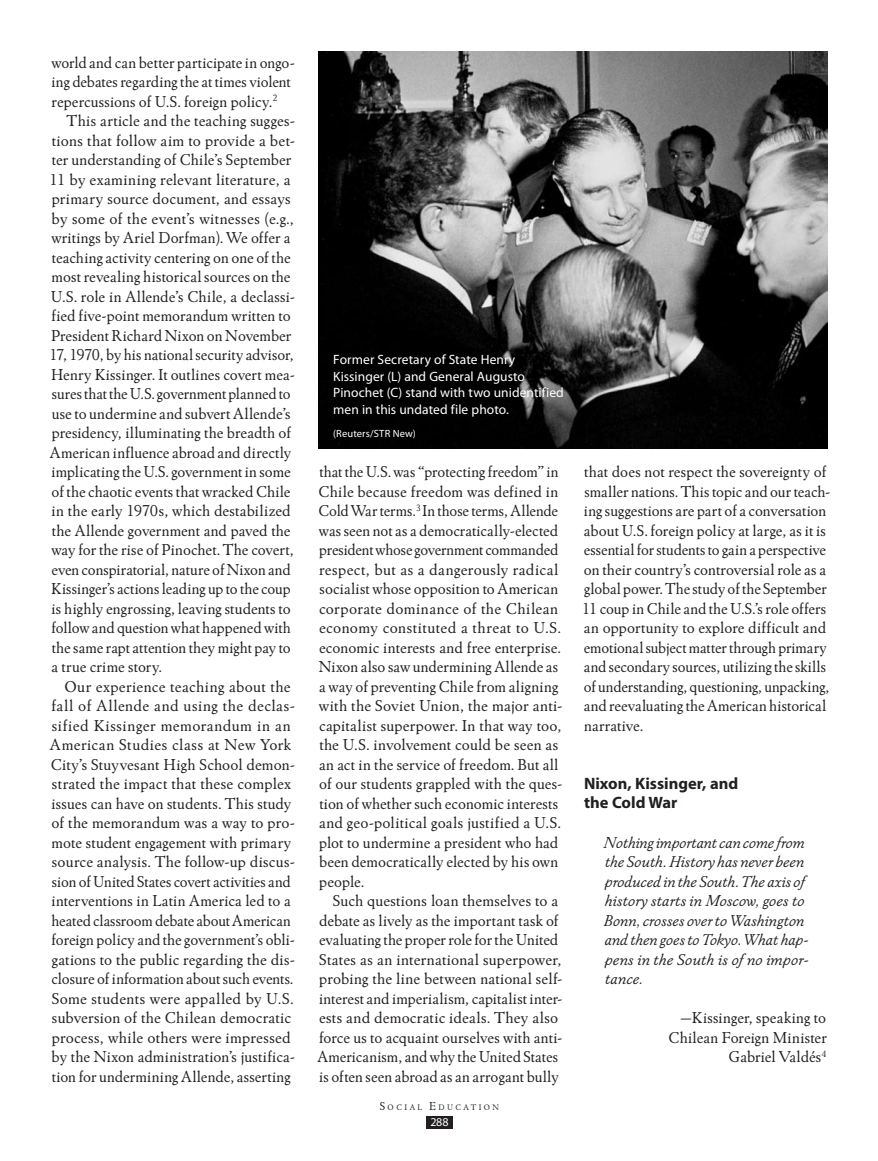
<style>
.page{position:relative;width:878px;height:1161px;background:#fff}
.page>*{position:absolute;margin:0;border:0;box-sizing:border-box;transform-origin:0 0}
.t1{font:16.5px/19.5px "Winchester New ITC";letter-spacing:.005em;color:#231f20}
.t2{font:italic 16.5px/19.5px "Winchester New ITC";color:#231f20}
.t3{font:700 16.5px/19.5px "Myriad Pro";color:#231f20}
.t4{font:13.5px/16.5px "Myriad Pro";letter-spacing:.005em;color:#fff}
.t5{font:12px "Myriad Pro";color:#fff}
.t6{font:10.5px "Myriad Pro";letter-spacing:.015em;color:#fff}
.t7{font:8.4px "Winchester New ITC Book OS";letter-spacing:.285em;color:#231f20}
.s1{font-size:12px}
</style>
<div class="page">
<div style="left:426px;top:1117px;width:26px;height:12px;background:#231f20"></div>
<img style="left:318px;top:51px;width:509px;height:397px">
<p class="t1" style="left:51px;top:52px;width:245px">world and can better participate in ongo&shy;ing debates regarding the at times violent repercussions of U.S. foreign policy.<sup>2</sup></p>
<p class="t1" style="left:50px;top:111px;width:247px;text-indent:17px">This article and the teaching sugges&shy;tions that follow aim to provide a bet&shy;ter understanding of Chile’s September 11 by examining relevant literature, a primary source document, and essays by some of the event’s witnesses (e.g., writings by Ariel Dorfman). We offer a teaching activity centering on one of the most revealing historical sources on the U.S. role in Allende’s Chile, a declassi&shy;fied five-point memorandum written to President Richard Nixon on November 17, 1970, by his national security advisor, Henry Kissinger. It outlines covert mea&shy;sures that the U.S. government planned to use to undermine and subvert Allende’s presidency, illuminating the breadth of American influence abroad and directly implicating the U.S. government in some of the chaotic events that wracked Chile in the early 1970s, which destabilized the Allende government and paved the way for the rise of Pinochet. The covert, even conspiratorial, nature of Nixon and Kissinger’s actions leading up to the coup is highly engrossing, leaving students to follow and question what happened with the same rapt attention they might pay to a true crime story.</p>
<p class="t1" style="left:50px;top:676px;width:247px;text-indent:15px">Our experience teaching about the fall of Allende and using the declas&shy;sified Kissinger memorandum in an American Studies class at New York City’s Stuyvesant High School demon&shy;strated the impact that these complex issues can have on students. This study of the memorandum was a way to pro&shy;mote student engagement with primary source analysis. The follow-up discus&shy;sion of United States covert activities and interventions in Latin America led to a heated classroom debate about American foreign policy and the government’s obli&shy;gations to the public regarding the dis&shy;closure of information about such events.<br>Some students were appalled by U.S. subversion of the Chilean democratic process, while others were impressed by the Nixon administration’s justifica&shy;tion for undermining Allende, asserting</p>
<p class="t4" style="left:333px;top:352px;width:232px">Former Secretary of State Henry Kissinger (L) and General Augusto Pinochet (C) stand with two unidentified men in this undated file photo.</p>
<p class="t6" style="left:333px;top:428px;width:84px">(Reuters/STR New)</p>
<p class="t1" style="left:318px;top:462px;width:246px">that the U.S. was “protecting freedom” in Chile because freedom was defined in Cold War terms.<sup>3</sup> In those terms, Allende was seen not as a democratically-elected president whose government commanded respect, but as a dangerously radical socialist whose opposition to American corporate dominance of the Chilean economy constituted a threat to U.S. economic interests and free enterprise.<br>Nixon also saw undermining Allende as a way of preventing Chile from aligning with the Soviet Union, the major anti&shy;capitalist superpower. In that way too, the U.S. involvement could be seen as an act in the service of freedom. But all of our students grappled with the ques&shy;tion of whether such economic interests and geo-political goals justified a U.S. plot to undermine a president who had been democratically elected by his own people.</p>
<p class="t1" style="left:317px;top:891px;width:247px;text-indent:15px">Such questions loan themselves to a debate as lively as the important task of evaluating the proper role for the United States as an international superpower, probing the line between national self&shy;interest and imperialism, capitalist inter&shy;ests and democratic ideals. They also force us to acquaint ourselves with anti-Americanism, and why the United States is often seen abroad as an arrogant bully</p>
<p class="t7" style="left:380px;top:1102px;width:121px"><span class="s1">S</span>O CIAL <span class="s1">E</span>DUCATION</p>
<p class="t5" style="left:430px;top:1116px;width:20px">288</p>
<p class="t1" style="left:582px;top:462px;width:250px">that does not respect the sovereignty of smaller nations. This topic and our teach&shy;ing suggestions are part of a conversation about U.S. foreign policy at large, as it is essential for students to gain a perspective on their country’s controversial role as a global power. The study of the September 11 coup in Chile and the U.S.’s role offers an opportunity to explore difficult and emotional subject matter through primary and secondary sources, utilizing the skills of understanding, questioning, unpacking, and reevaluating the American historical narrative.</p>
<p class="t3" style="left:584px;top:774px;width:156px">Nixon, Kissinger, and the Cold War</p>
<p class="t2" style="left:603px;top:832px;width:207px">Nothing important can come from the South. History has never been produced in the South. The axis of history starts in Moscow, goes to<br>Bonn, crosses over to Washington and then goes to Tokyo. What hap&shy;pens in the South is of no impor&shy;tance.</p>
<p class="t1" style="left:668px;top:1008px;width:160px;text-align:right">—Kissinger, speaking to<br>Chilean Foreign Minister<br>Gabriel Valdés<sup>4</sup></p>
</div>
